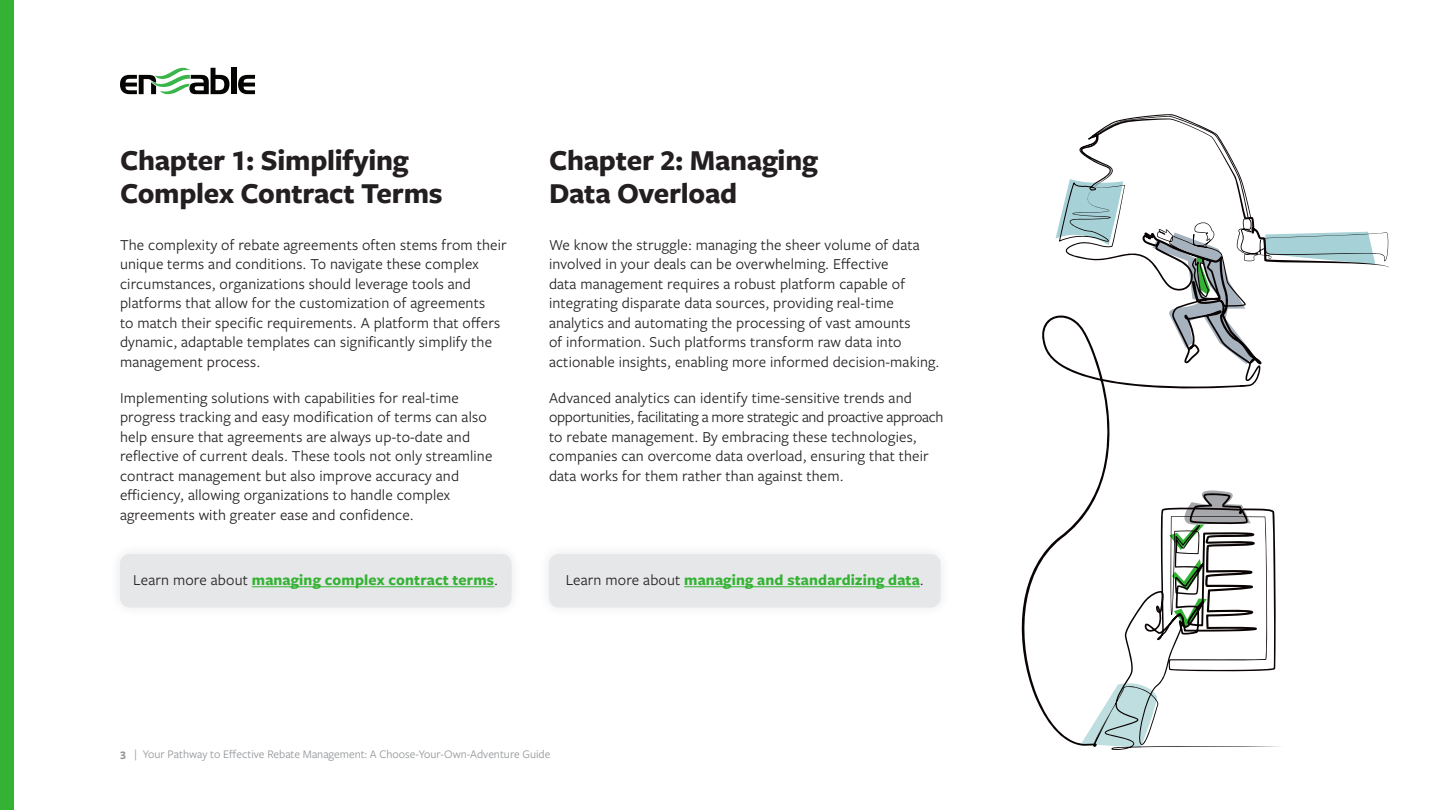
<style>
.page{position:relative;width:1440px;height:810px;background:#fff}
.page>*{position:absolute;margin:0;border:0;box-sizing:border-box;transform-origin:0 0}
.t1{font:700 30px/32.2px "Freight Sans Pro";letter-spacing:-.01em;color:#231f20}
.body_copy{font:15.75px/19.5px "Freight Sans Pro";letter-spacing:.01em;color:#231f20}
.body_copy-2{font:700 15.75px "Freight Sans Pro";letter-spacing:.01em;color:#34b233}
.t2{font:12px "Freight Sans LF Pro";color:#939598}
.s1{font-weight:400;color:#231f20}
.s2{font-weight:700}
</style>
<div class="page">
<div style="left:109px;top:543px;width:414px;height:76px;background:#fbfbfb"></div>
<div style="left:120px;top:554px;width:392px;height:53px;background:#e6e7e9;border-radius:10px"></div>
<hr style="left:252px;top:587px;width:242px;height:1px;background:#34b233">
<div style="left:538px;top:543px;width:414px;height:76px;background:#fbfbfb"></div>
<div style="left:549px;top:554px;width:392px;height:53px;background:#e6e7e9;border-radius:10px"></div>
<hr style="left:684px;top:587px;width:236px;height:1px;background:#34b233">
<svg style="left:1111px;top:508px;width:169px;height:242px"></svg>
<svg style="left:1056px;top:118px;width:333px;height:269px"></svg>
<svg style="left:1021px;top:314px;width:225px;height:433px"></svg>
<div style="left:0;top:0;width:14px;height:810px;background:#34b233"></div>
<div style="left:231px;top:68px;width:5px;height:26px;background:#040503"></div>
<svg style="left:238px;top:75px;width:17px;height:19px"></svg>
<svg style="left:120px;top:68px;width:110px;height:26px"></svg>
<h3 class="t1" style="left:120px;top:143px;width:324px">Chapter 1: Simplifying<br>Complex Contract Terms</h3>
<p class="body_copy" style="left:120px;top:234px;width:388px">The complexity of rebate agreements often stems from their unique terms and conditions. To navigate these complex circumstances, organizations should leverage tools and platforms that allow for the customization of agreements<br>to match their specific requirements. A platform that offers dynamic, adaptable templates can significantly simplify the management process.</p>
<p class="body_copy" style="left:120px;top:387px;width:374px">Implementing solutions with capabilities for real-time progress tracking and easy modification of terms can also help ensure that agreements are always up-to-date and reflective of current deals. These tools not only streamline contract management but also improve accuracy and efficiency, allowing organizations to handle complex agreements with greater ease and confidence.</p>
<p class="body_copy-2" style="left:133px;top:569px;width:366px"><span class="s1">Learn more about</span> managing complex contract terms<span class="s1">.</span></p>
<h3 class="t1" style="left:549px;top:143px;width:270px">Chapter 2: Managing<br>Data Overload</h3>
<p class="body_copy" style="left:549px;top:234px;width:392px">We know the struggle: managing the sheer volume of data involved in your deals can be overwhelming. Effective<br>data management requires a robust platform capable of integrating disparate data sources, providing real-time analytics and automating the processing of vast amounts<br>of information. Such platforms transform raw data into actionable insights, enabling more informed decision-making.</p>
<p class="body_copy" style="left:549px;top:387px;width:396px">Advanced analytics can identify time-sensitive trends and opportunities, facilitating a more strategic and proactive approach to rebate management. By embracing these technologies, companies can overcome data overload, ensuring that their data works for them rather than against them.</p>
<p class="body_copy-2" style="left:566px;top:569px;width:360px"><span class="s1">Learn more about</span> managing and standardizing data<span class="s1">.</span></p>
<p class="t2" style="left:120px;top:746px;width:432px"><span class="s2">3</span> | Your Pathway to Effective Rebate Management: A Choose-Your-Own-Adventure Guide</p>
</div>
